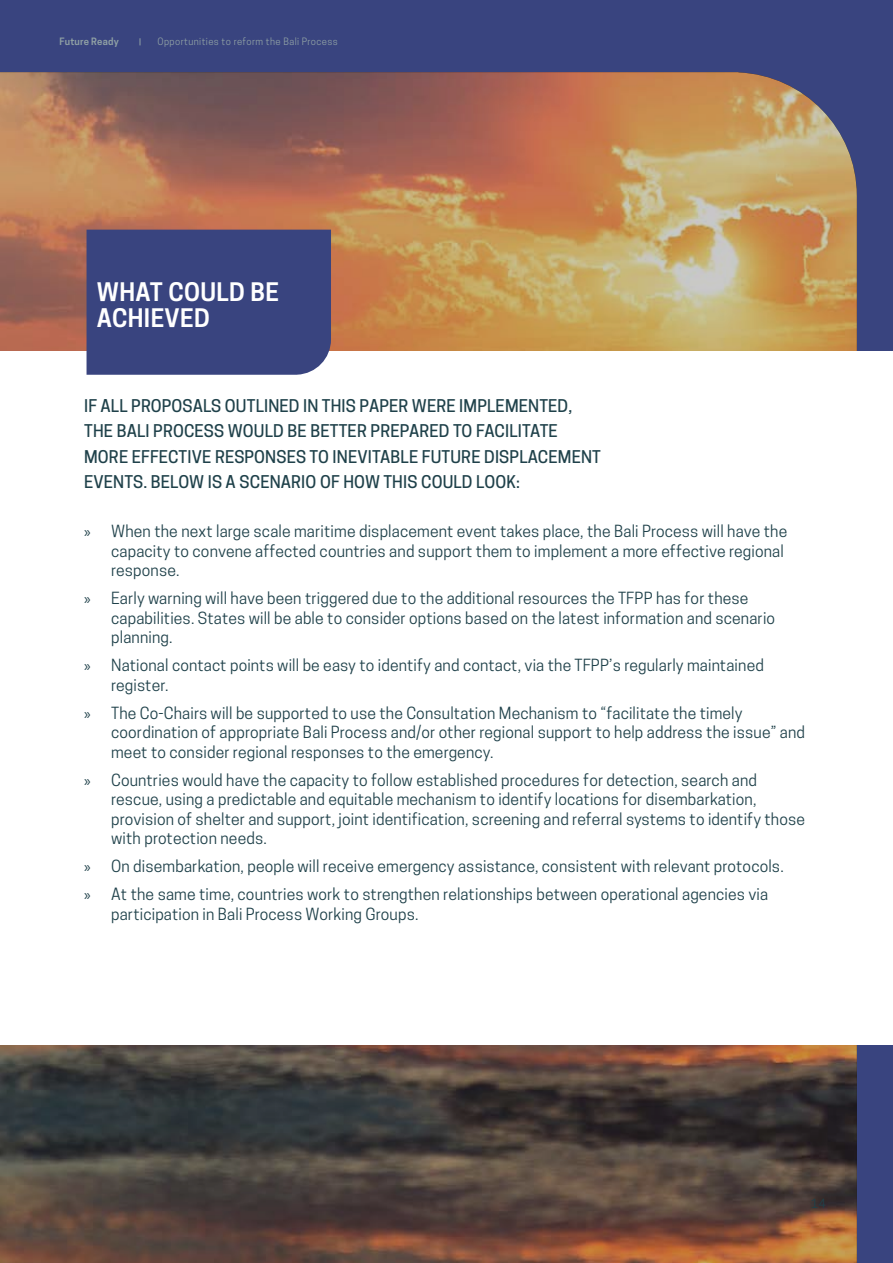
<style>
.page{position:relative;width:893px;height:1263px;background:#39447f}
.page>*{position:absolute;margin:0;border:0;box-sizing:border-box;transform-origin:0 0}
.t1{font:600 24px/25.5px "Cooper Hewitt";letter-spacing:.015em;color:#fff}
.t2{font:500 16.5px/25.5px "Cooper Hewitt";letter-spacing:.01em;color:#1f414a}
.t3{font:15.75px/19.5px "Cooper Hewitt";letter-spacing:.01em;color:#1f414a}
.t4{font:12px "Cooper Hewitt";color:#1f414a}
.t5{font:9.6px "Cooper Hewitt";letter-spacing:.04em;color:#8fa0a4}
.t6{font:600 9.6px "Cooper Hewitt";letter-spacing:.02em;color:#8fa0a4}
.s1{font-family:"Myriad Pro"}
</style>
<div class="page">
<img style="left:0;top:72px;width:857px;height:1191px">
<div style="left:0;top:351px;width:893px;height:694px;background:#fff"></div>
<svg style="left:87px;top:230px;width:244px;height:145px"></svg>
<p class="t6" style="left:60px;top:36px;width:61px">Future Ready</p>
<p class="t5" style="left:158px;top:36px;width:182px">Opportunities to reform the Bali Process</p>
<h1 class="t1" style="left:97px;top:280px;width:184px">WHAT COULD BE<br>ACHIEVED</h1>
<p class="t2" style="left:84px;top:393px;width:518px">IF ALL PROPOSALS OUTLINED IN THIS PAPER WERE IMPLEMENTED, THE BALI PROCESS WOULD BE BETTER PREPARED TO FACILITATE MORE EFFECTIVE RESPONSES TO INEVITABLE FUTURE DISPLACEMENT EVENTS. BELOW IS A SCENARIO OF HOW THIS COULD LOOK:</p>
<p class="t3" style="left:111px;top:521px;width:678px;text-indent:-27px"><span class="s1">»</span> When the next large scale maritime displacement event takes place, the Bali Process will have the capacity to convene affected countries and support them to implement a more effective regional response.</p>
<p class="t3" style="left:111px;top:588px;width:665px;text-indent:-27px"><span class="s1">»</span> Early warning will have been triggered due to the additional resources the TFPP has for these capabilities. States will be able to consider options based on the latest information and scenario planning.</p>
<p class="t3" style="left:111px;top:655px;width:654px;text-indent:-27px"><span class="s1">»</span> National contact points will be easy to identify and contact, via the TFPP’s regularly maintained register.</p>
<p class="t3" style="left:111px;top:703px;width:695px;text-indent:-27px"><span class="s1">»</span> The Co-Chairs will be supported to use the Consultation Mechanism to “facilitate the timely coordination of appropriate Bali Process and/or other regional support to help address the issue” and meet to consider regional responses to the emergency.</p>
<p class="t3" style="left:111px;top:770px;width:695px;text-indent:-27px"><span class="s1">»</span> Countries would have the capacity to follow established procedures for detection, search and rescue, using a predictable and equitable mechanism to identify locations for disembarkation, provision of shelter and support, joint identification, screening and referral systems to identify those with protection needs.</p>
<p class="t3" style="left:84px;top:852px;width:701px;line-height:28px"><span class="s1">»</span> On disembarkation, people will receive emergency assistance, consistent with relevant protocols. <span class="s1">»</span> At the same time, countries work to strengthen relationships between operational agencies via</p>
<p class="t3" style="left:111px;top:904px;width:309px">participation in Bali Process Working Groups.</p>
<p class="t4" style="left:811px;top:1197px;width:16px">14</p>
</div>
